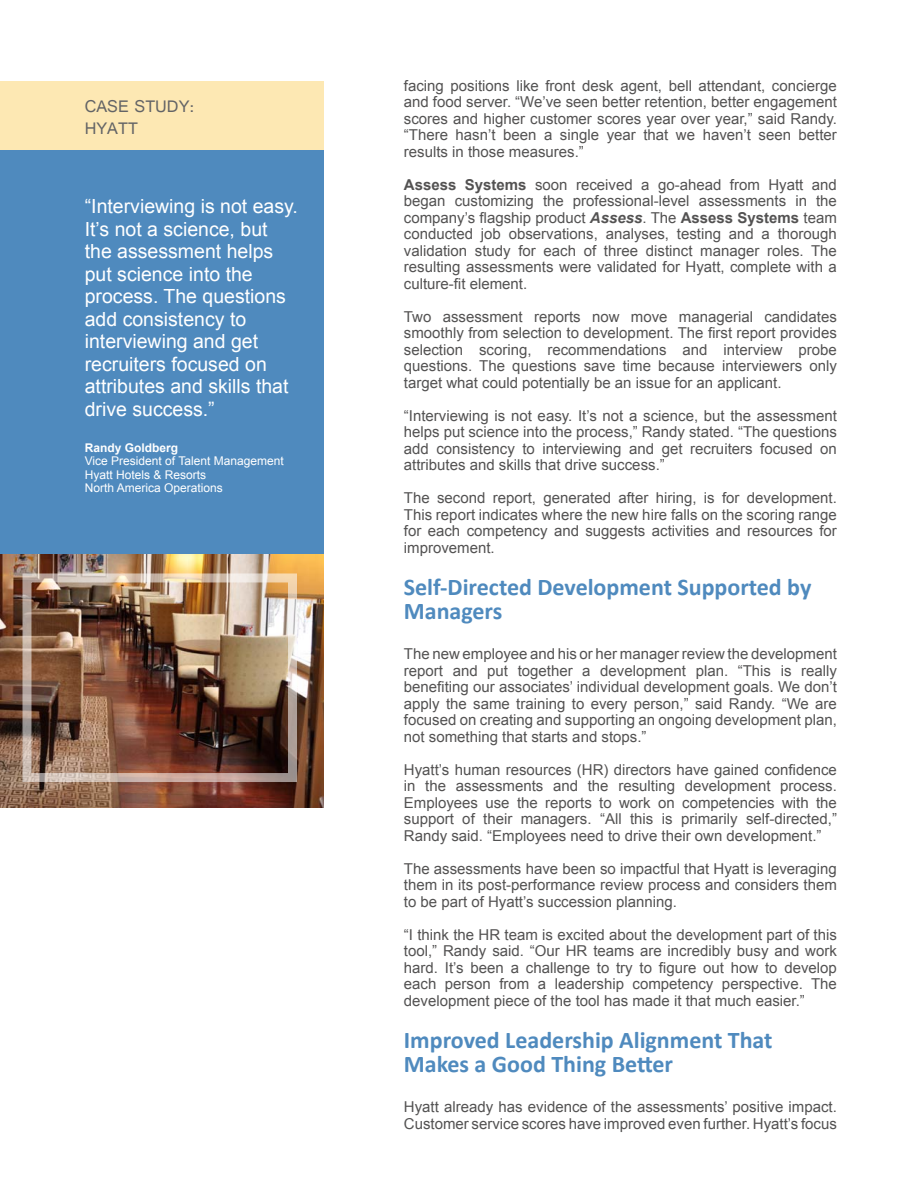
<style>
.page{position:relative;width:918px;height:1188px;background:#fff}
.page>*{position:absolute;margin:0;border:0;box-sizing:border-box;transform-origin:0 0}
.t1{font:700 24px/24px "Calibri";color:#4f8abe}
.t2{font:19.5px/22.5px "Arial";color:#fff}
.t3{font:18px/21.6px "Raavi";color:#636466}
.t4{font:15px/16.5px "Arial";color:#535252;text-align:justify}
.t5{font:12px/13.5px "Arial";color:#fff}
.t6{font:700 12px "Arial";color:#fff}
.s1{font-weight:700}
.s2{font-weight:700;font-style:italic}
</style>
<div class="page">
<div style="left:0;top:148px;width:324px;height:408px;background:#4f8abe"></div>
<div style="left:0;top:81px;width:324px;height:68px;background:#fde8b3"></div>
<img style="left:0;top:555px;width:324px;height:253px">
<div style="left:22px;top:573px;width:275px;height:209px;border:9px solid #fff"></div>
<p class="t3" style="left:85px;top:95px;width:111px">CASE STUDY:<br>HYATT</p>
<h2 class="t2" style="left:85px;top:195px;width:215px">“Interviewing is not easy.<br>It’s not a science, but the assessment helps put science into the process. The questions add consistency to interviewing and get recruiters focused on attributes and skills that drive success.”</h2>
<p class="t6" style="left:85px;top:440px;width:95px">Randy Goldberg</p>
<p class="t5" style="left:85px;top:455px;width:200px">Vice President of Talent Management<br>Hyatt Hotels &amp; Resorts<br>North America Operations</p>
<p class="t4" style="left:404px;top:77px;width:435px">facing positions like front desk agent, bell attendant, concierge and food server. “We’ve seen better retention, better engagement scores and higher customer scores year over year,” said Randy. “There hasn’t been a single year that we haven’t seen better results in those measures.”</p>
<p class="t4" style="left:404px;top:176px;width:435px"><span class="s1">Assess Systems</span> soon received a go-ahead from Hyatt and began customizing the professional-level assessments in the company’s flagship product <span class="s2">Assess</span>. The <span class="s1">Assess Systems</span> team conducted job observations, analyses, testing and a thorough validation study for each of three distinct manager roles. The resulting assessments were validated for Hyatt, complete with a culture-fit element.</p>
<p class="t4" style="left:404px;top:308px;width:435px">Two assessment reports now move managerial candidates smoothly from selection to development. The first report provides selection scoring, recommendations and interview probe questions. The questions save time because interviewers only target what could potentially be an issue for an applicant.</p>
<p class="t4" style="left:404px;top:407px;width:435px">“Interviewing is not easy. It’s not a science, but the assessment helps put science into the process,” Randy stated. “The questions add consistency to interviewing and get recruiters focused on attributes and skills that drive success.”</p>
<p class="t4" style="left:404px;top:490px;width:435px">The second report, generated after hiring, is for development.<br>This report indicates where the new hire falls on the scoring range for each competency and suggests activities and resources for improvement.</p>
<h1 class="t1" style="left:404px;top:575px;width:409px">Self-Directed Development Supported by<br>Managers</h1>
<p class="t4" style="left:404px;top:646px;width:435px">The new employee and his or her manager review the development report and put together a development plan. “This is really benefiting our associates’ individual development goals. We don’t apply the same training to every person,” said Randy. “We are focused on creating and supporting an ongoing development plan, not something that starts and stops.”</p>
<p class="t4" style="left:404px;top:761px;width:435px">Hyatt’s human resources (HR) directors have gained confidence in the assessments and the resulting development process.<br>Employees use the reports to work on competencies with the support of their managers. “All this is primarily self-directed,” Randy said. “Employees need to drive their own development.”</p>
<p class="t4" style="left:404px;top:860px;width:435px">The assessments have been so impactful that Hyatt is leveraging them in its post-performance review process and considers them to be part of Hyatt’s succession planning.</p>
<p class="t4" style="left:404px;top:926px;width:435px">“I think the HR team is excited about the development part of this tool,” Randy said. “Our HR teams are incredibly busy and work hard. It’s been a challenge to try to figure out how to develop each person from a leadership competency perspective. The development piece of the tool has made it that much easier.”</p>
<h1 class="t1" style="left:404px;top:1028px;width:370px">Improved Leadership Alignment That<br>Makes a Good Thing Better</h1>
<p class="t4" style="left:404px;top:1099px;width:435px">Hyatt already has evidence of the assessments’ positive impact.<br>Customer service scores have improved even further. Hyatt’s focus</p>
</div>
